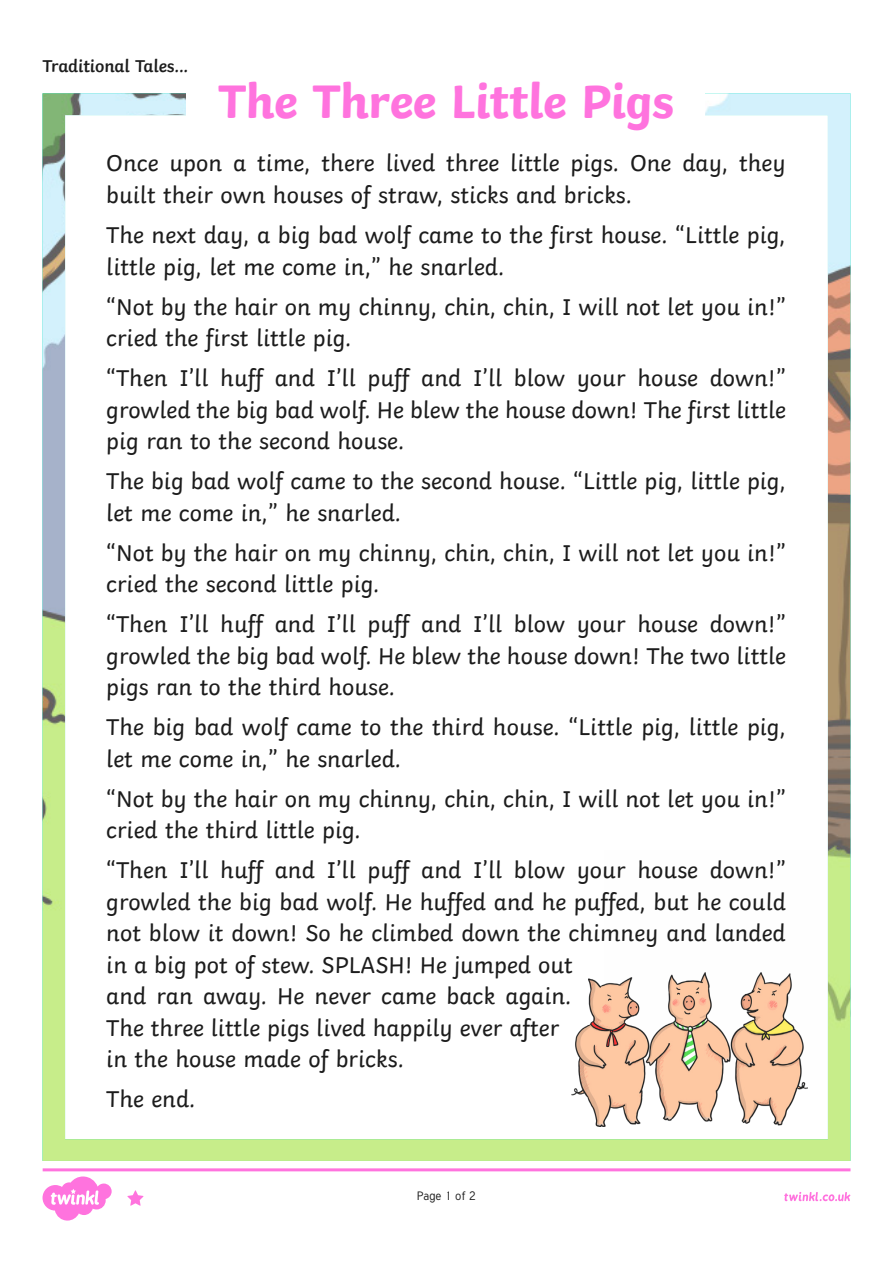
<style>
.page{position:relative;width:893px;height:1263px;background:#fff}
.page>*{position:absolute;margin:0;border:0;box-sizing:border-box;transform-origin:0 0}
.Heading_1{font:700 49.5px "Twinkl";letter-spacing:-.01em;color:#ff73de}
.KS1_Body_Copy{font:24px/31.5px "Twinkl";color:#1c1c1c}
.SUBHEADER{font:600 18px "Twinkl";letter-spacing:-.01em;color:#1c1c1c}
.t1{font:12px "Tuffy";color:#1c1c1c}
</style>
<div class="page">
<svg style="left:43px;top:1168px;width:807px;height:52px"></svg>
<img style="left:43px;top:93px;width:807px;height:1068px">
<div style="left:186px;top:50px;width:519px;height:89px;background:#fff"></div>
<img style="left:572px;top:972px;width:235px;height:155px">
<p class="SUBHEADER" style="left:43px;top:52px;width:147px">Traditional Tales...</p>
<p class="Heading_1" style="left:218px;top:60px;width:458px">The Three Little Pigs</p>
<p class="KS1_Body_Copy" style="left:106px;top:146px;width:681px">Once upon a time, there lived three little pigs. One day, they built their own houses of straw, sticks and bricks.</p>
<p class="KS1_Body_Copy" style="left:106px;top:217px;width:681px">The next day, a big bad wolf came to the first house. “Little pig, little pig, let me come in,” he snarled.</p>
<p class="KS1_Body_Copy" style="left:106px;top:289px;width:681px">“Not by the hair on my chinny, chin, chin, I will not let you in!” cried the first little pig.</p>
<p class="KS1_Body_Copy" style="left:106px;top:360px;width:681px;text-align:justify">“Then I’ll huff and I’ll puff and I’ll blow your house down!” growled the big bad wolf. He blew the house down! The first little pig ran to the second house.</p>
<p class="KS1_Body_Copy" style="left:106px;top:463px;width:681px">The big bad wolf came to the second house. “Little pig, little pig, let me come in,” he snarled.</p>
<p class="KS1_Body_Copy" style="left:106px;top:535px;width:681px">“Not by the hair on my chinny, chin, chin, I will not let you in!” cried the second little pig.</p>
<p class="KS1_Body_Copy" style="left:106px;top:606px;width:681px;text-align:justify">“Then I’ll huff and I’ll puff and I’ll blow your house down!” growled the big bad wolf. He blew the house down! The two little pigs ran to the third house.</p>
<p class="KS1_Body_Copy" style="left:106px;top:709px;width:681px">The big bad wolf came to the third house. “Little pig, little pig, let me come in,” he snarled.</p>
<p class="KS1_Body_Copy" style="left:106px;top:781px;width:681px">“Not by the hair on my chinny, chin, chin, I will not let you in!” cried the third little pig.</p>
<p class="KS1_Body_Copy" style="left:106px;top:852px;width:681px">“Then I’ll huff and I’ll puff and I’ll blow your house down!” growled the big bad wolf. He huffed and he puffed, but he could not blow it down! So he climbed down the chimney and landed in a big pot of stew. SPLASH! He jumped out<br>and ran away. He never came back again.<br>The three little pigs lived happily ever after<br>in the house made of bricks.</p>
<p class="KS1_Body_Copy" style="left:106px;top:1081px;width:91px">The end.</p>
<p class="t1" style="left:417px;top:1188px;width:60px">Page 1 of 2</p>
</div>
